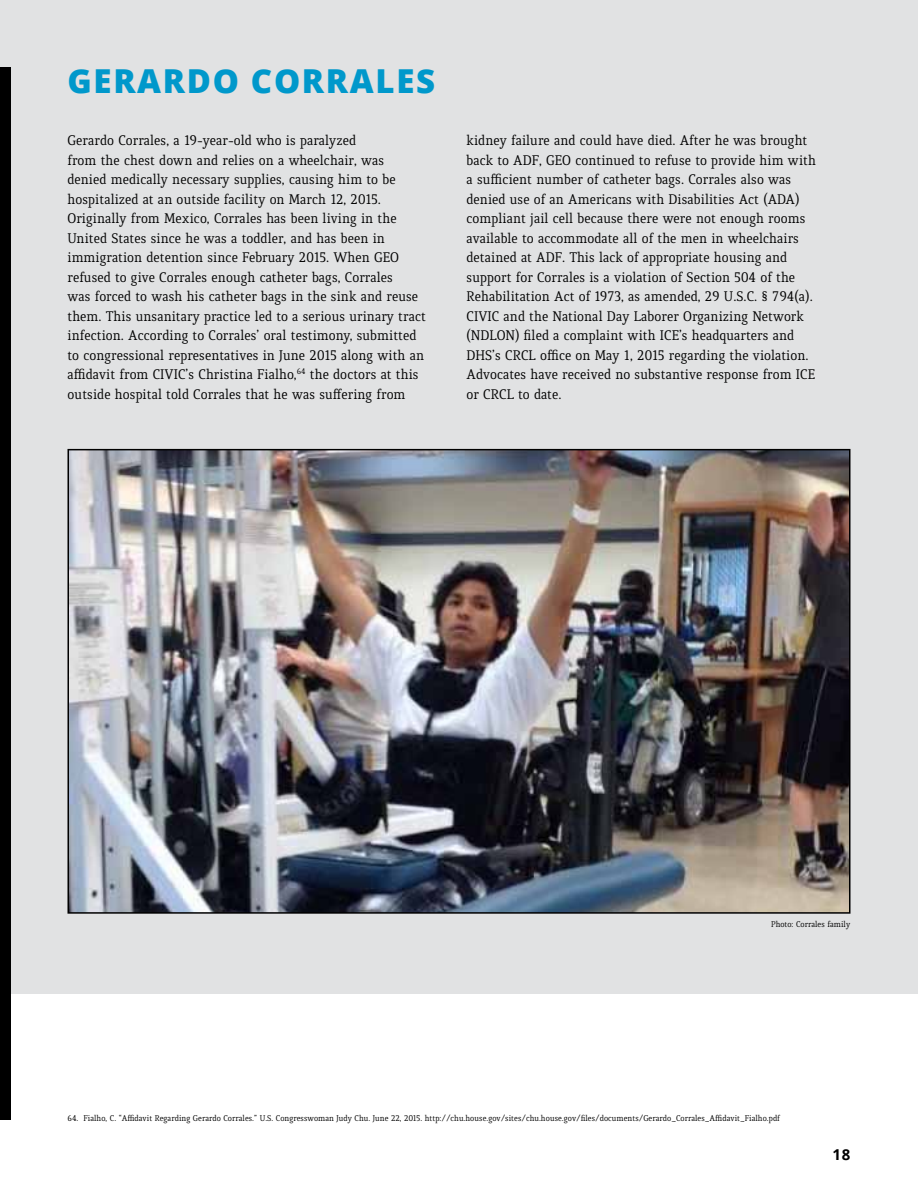
<style>
.page{position:relative;width:918px;height:1188px;background:#fff}
.page>*{position:absolute;margin:0;border:0;box-sizing:border-box;transform-origin:0 0}
.t1{font:800 33px "Open Sans";letter-spacing:.05em;color:#0098cb}
.t2{font:15px/19.5px "Quiroga Serif Std";color:#000}
.t3{font:700 15px "Open Sans";color:#000}
.t4{font:9px "Quiroga Serif Std";color:#000}
</style>
<div class="page">
<div style="left:0;top:0;width:918px;height:993px;background:#e1e2e3"></div>
<img style="left:71px;top:452px;width:776px;height:459px">
<div style="left:68px;top:449px;width:782px;height:465px;border:2px solid #000"></div>
<div style="left:0;top:68px;width:11px;height:1052px;background:#000"></div>
<h1 class="t1" style="left:68px;top:56px;width:369px">GERARDO CORRALES</h1>
<p class="t2" style="left:67px;top:131px;width:360px">Gerardo Corrales, a 19-year-old who is paralyzed<br>from the chest down and relies on a wheelchair, was denied medically necessary supplies, causing him to be hospitalized at an outside facility on March 12, 2015.<br>Originally from Mexico, Corrales has been living in the United States since he was a toddler, and has been in immigration detention since February 2015. When GEO refused to give Corrales enough catheter bags, Corrales<br>was forced to wash his catheter bags in the sink and reuse them. This unsanitary practice led to a serious urinary tract infection. According to Corrales’ oral testimony, submitted to congressional representatives in June 2015 along with an affidavit from CIVIC’s Christina Fialho,<sup>64</sup> the doctors at this outside hospital told Corrales that he was suffering from</p>
<p class="t2" style="left:467px;top:131px;width:351px">kidney failure and could have died. After he was brought back to ADF, GEO continued to refuse to provide him with a sufficient number of catheter bags. Corrales also was denied use of an Americans with Disabilities Act (ADA) compliant jail cell because there were not enough rooms available to accommodate all of the men in wheelchairs detained at ADF. This lack of appropriate housing and support for Corrales is a violation of Section 504 of the Rehabilitation Act of 1973, as amended, 29 U.S.C. § 794(a).<br>CIVIC and the National Day Laborer Organizing Network (NDLON) filed a complaint with ICE’s headquarters and DHS’s CRCL office on May 1, 2015 regarding the violation.<br>Advocates have received no substantive response from ICE or CRCL to date.</p>
<p class="t4" style="left:771px;top:918px;width:81px">Photo: Corrales family</p>
<p class="t4" style="left:68px;top:1112px;width:714px">64. Fialho, C. “Affidavit Regarding Gerardo Corrales.” U.S. Congresswoman Judy Chu. June 22, 2015. http://chu.house.gov/sites/chu.house.gov/files/documents/Gerardo_Corrales_Affidavit_Fialho.pdf</p>
<p class="t3" style="left:833px;top:1144px;width:19px">18</p>
</div>
